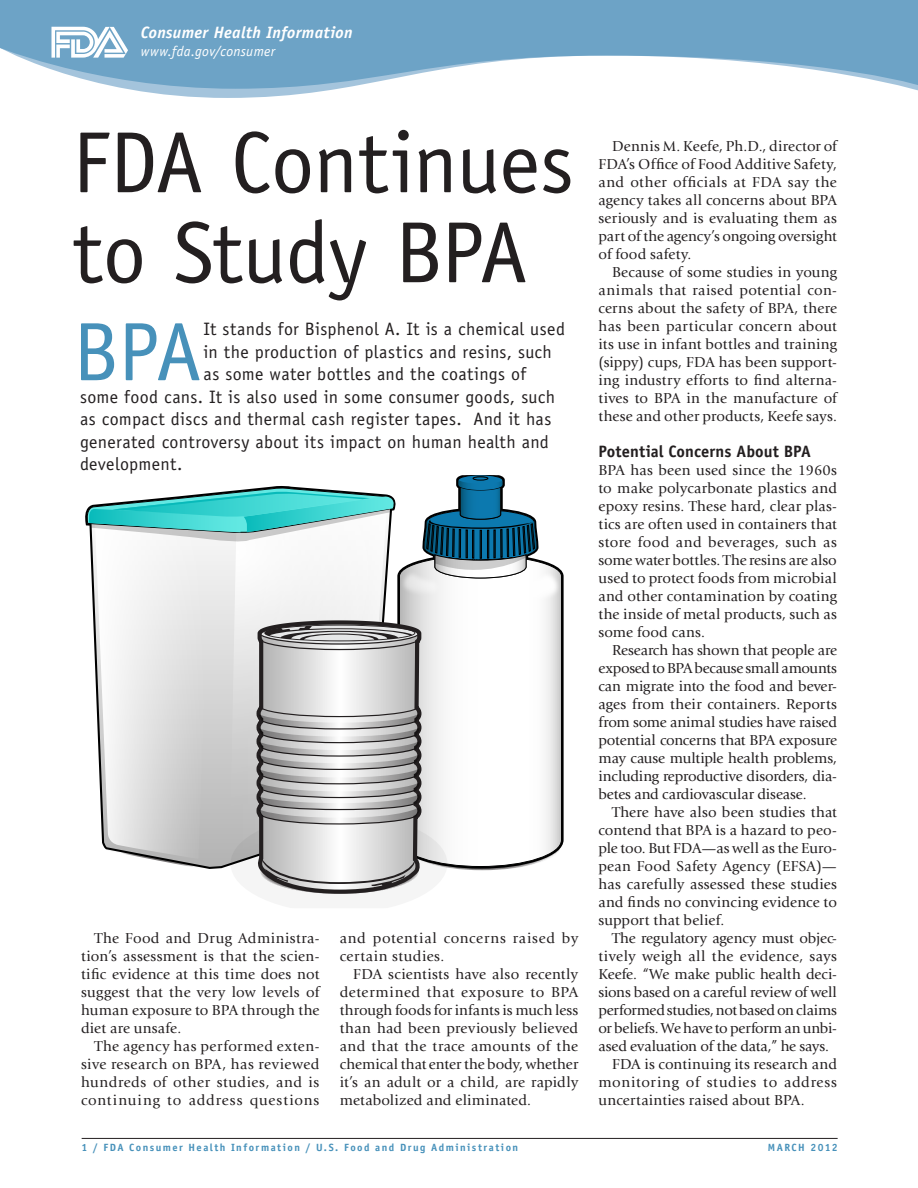
<style>
.page{position:relative;width:918px;height:1188px;background:#fff}
.page>*{position:absolute;margin:0;border:0;box-sizing:border-box;transform-origin:0 0}
.Main_Titles{font:87px/90px "Officina Sans Std";letter-spacing:-.005em;color:#231f20}
.Intro-graph{font:83.1px "Officina Sans Std";color:#4791ba}
.Intro-graph-2{font:18px "Officina Sans Std";letter-spacing:.015em;color:#231f20}
.t1{font:italic 700 16.5px "Officina Sans Std";letter-spacing:.015em;color:#fff}
.Sub-Heads{font:700 16.5px "Officina Sans Std";color:#231f20}
.Body_Text{font:15px/18px "Giovanni Std";letter-spacing:.01em;color:#231f20;text-align:justify}
.Body_Text-2{font:15px/18px "Giovanni Std";letter-spacing:.045em;color:#231f20}
.t2{font:italic 14.25px "Officina Sans Std";letter-spacing:.025em;color:#fff}
.t3{font:700 10.5px "Officina Sans Std";letter-spacing:.14em;color:#4791ba}
</style>
<div class="page">
<svg style="left:128px;top:89px;width:790px;height:9px"></svg>
<svg style="left:0;top:0;width:918px;height:89px;fill:#6da3c6"></svg>
<hr style="left:82px;top:1138px;width:756px;height:1px;background:#231f20">
<svg style="left:51px;top:27px;width:76px;height:31px"></svg>
<img style="left:560px;top:569px;width:4px;height:57px">
<svg style="left:85px;top:475px;width:475px;height:419px"></svg>
<p class="t1" style="left:141px;top:22px;width:213px">Consumer Health Information</p>
<p class="t2" style="left:141px;top:43px;width:136px">www.fda.gov/consumer</p>
<p class="Main_Titles" style="left:72px;top:118px;width:503px">FDA Continues to Study BPA</p>
<p class="Intro-graph" style="left:73px;top:304px;width:130px">BPA</p>
<p class="Intro-graph-2" style="left:204px;top:319px;width:363px">It stands for Bisphenol A. It is a chemical used</p>
<p class="Intro-graph-2" style="left:204px;top:341px;width:350px">in the production of plastics and resins, such</p>
<p class="Intro-graph-2" style="left:204px;top:364px;width:324px">as some water bottles and the coatings of</p>
<p class="Intro-graph-2" style="left:80px;top:386px;width:477px">some food cans. It is also used in some consumer goods, such</p>
<p class="Intro-graph-2" style="left:80px;top:409px;width:473px">as compact discs and thermal cash register tapes. And it has</p>
<p class="Intro-graph-2" style="left:80px;top:431px;width:470px">generated controversy about its impact on human health and</p>
<p class="Intro-graph-2" style="left:80px;top:454px;width:104px">development.</p>
<p class="Body_Text" style="left:81px;top:929px;width:240px;text-indent:14px">The Food and Drug Administra&shy;tion’s assessment is that the scien&shy;tific evidence at this time does not suggest that the very low levels of human exposure to BPA through the diet are unsafe.</p>
<p class="Body_Text" style="left:81px;top:1037px;width:240px;text-indent:14px">The agency has performed exten&shy;sive research on BPA, has reviewed hundreds of other studies, and is continuing to address questions</p>
<p class="Body_Text-2" style="left:340px;top:929px;width:240px">and potential concerns raised by certain studies.</p>
<p class="Body_Text" style="left:340px;top:965px;width:240px;text-indent:14px">FDA scientists have also recently determined that exposure to BPA through foods for infants is much less than had been previously believed and that the trace amounts of the chemical that enter the body, whether it’s an adult or a child, are rapidly metabolized and eliminated.</p>
<p class="Body_Text" style="left:598px;top:137px;width:240px;text-indent:14px">Dennis M. Keefe, Ph.D., director of FDA’s Office of Food Additive Safety, and other officials at FDA say the agency takes all concerns about BPA seriously and is evaluating them as part of the agency’s ongoing oversight of food safety.</p>
<p class="Body_Text" style="left:598px;top:263px;width:240px;text-indent:14px">Because of some studies in young animals that raised potential con&shy;cerns about the safety of BPA, there has been particular concern about its use in infant bottles and training (sippy) cups, FDA has been support&shy;ing industry efforts to find alterna&shy;tives to BPA in the manufacture of these and other products, Keefe says.</p>
<p class="Sub-Heads" style="left:598px;top:441px;width:214px">Potential Concerns About BPA</p>
<p class="Body_Text" style="left:598px;top:461px;width:240px">BPA has been used since the 1960s to make polycarbonate plastics and epoxy resins. These hard, clear plas&shy;tics are often used in containers that store food and beverages, such as some water bottles. The resins are also used to protect foods from microbial and other contamination by coating the inside of metal products, such as some food cans.</p>
<p class="Body_Text" style="left:598px;top:641px;width:240px;text-indent:14px">Research has shown that people are exposed to BPA because small amounts can migrate into the food and bever&shy;ages from their containers. Reports from some animal studies have raised potential concerns that BPA exposure may cause multiple health problems, including reproductive disorders, dia&shy;betes and cardiovascular disease.</p>
<p class="Body_Text" style="left:598px;top:803px;width:240px;text-indent:14px">There have also been studies that contend that BPA is a hazard to peo&shy;ple too. But FDA—as well as the Euro&shy;pean Food Safety Agency (EFSA)— has carefully assessed these studies and finds no convincing evidence to support that belief.</p>
<p class="Body_Text" style="left:598px;top:929px;width:240px;text-indent:14px">The regulatory agency must objec&shy;tively weigh all the evidence, says Keefe. “We make public health deci&shy;sions based on a careful review of well performed studies, not based on claims or beliefs. We have to perform an unbi&shy;ased evaluation of the data,” he says.</p>
<p class="Body_Text" style="left:598px;top:1055px;width:240px;text-indent:14px">FDA is continuing its research and monitoring of studies to address uncertainties raised about BPA.</p>
<p class="t3" style="left:82px;top:1141px;width:438px">1 / FDA Consumer Health Information / U.S. Food and Drug Administration</p>
<p class="t3" style="left:768px;top:1141px;width:71px">MARCH 2012</p>
</div>
